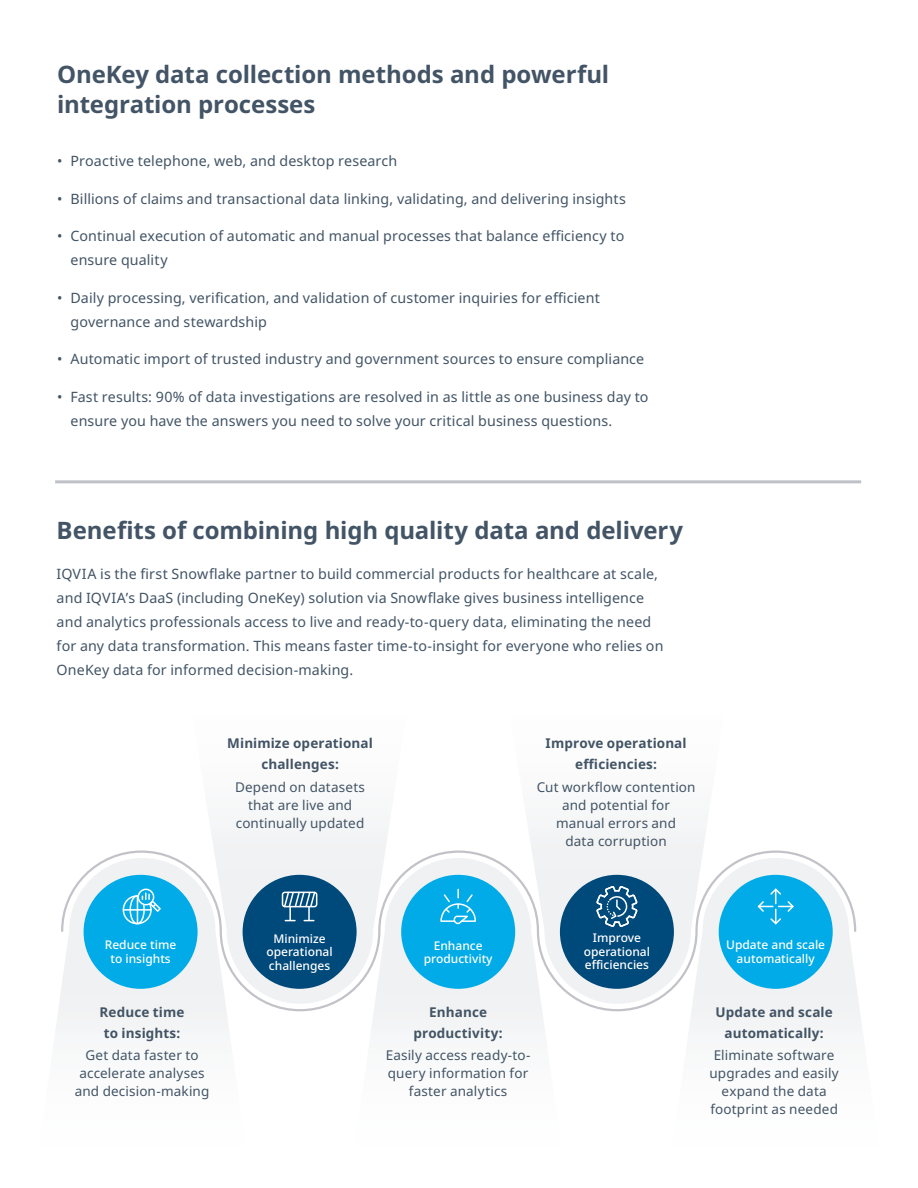
<style>
.page{position:relative;width:918px;height:1188px;background:#fff}
.page>*{position:absolute;margin:0;border:0;box-sizing:border-box;transform-origin:0 0}
.Section_heading{font:700 24px/30px "Noto Sans";letter-spacing:-.005em;color:#425465}
.Body_copy_-_Space{font:14.25px/24px "Noto Sans";letter-spacing:.01em;color:#425465}
.Body_copy_-_Space-2{font:13.5px/18px "Noto Sans";letter-spacing:.01em;color:#425465;text-align:center}
.Body_copy_-_Space-3{font:700 13.5px/21px "Noto Sans";letter-spacing:.01em;color:#425465;text-align:center}
.t1{font:500 12px/13.5px "Noto Sans";color:#fff;text-align:center}
</style>
<div class="page">
<svg style="left:61px;top:850px;width:795px;height:161px"></svg>
<div style="left:84px;top:875px;width:114px;height:114px;background:#00abe7;border-radius:50%"></div>
<div style="left:243px;top:875px;width:114px;height:114px;background:#00497b;border-radius:50%"></div>
<div style="left:401px;top:875px;width:114px;height:114px;background:#00abe7;border-radius:50%"></div>
<div style="left:560px;top:875px;width:114px;height:114px;background:#00497b;border-radius:50%"></div>
<div style="left:719px;top:875px;width:114px;height:114px;background:#00abe7;border-radius:50%"></div>
<svg style="left:69px;top:858px;width:147px;height:74px"></svg>
<hr style="left:123px;top:909px;width:29px;height:2px;background:#fff">
<svg style="left:282px;top:892px;width:35px;height:29px"></svg>
<svg style="left:385px;top:858px;width:146px;height:74px"></svg>
<svg style="left:544px;top:886px;width:147px;height:118px"></svg>
<svg style="left:702px;top:858px;width:147px;height:74px"></svg>
<hr style="left:55px;top:480px;width:806px;height:3px;background:#bfc1c8">
<p class="Section_heading" style="left:57px;top:59px;width:554px">OneKey data collection methods and powerful integration processes</p>
<p class="Body_copy_-_Space" style="left:57px;top:150px;width:342px">• Proactive telephone, web, and desktop research</p>
<p class="Body_copy_-_Space" style="left:57px;top:187px;width:570px">• Billions of claims and transactional data linking, validating, and delivering insights</p>
<p class="Body_copy_-_Space" style="left:71px;top:225px;width:555px;text-indent:-14px">• Continual execution of automatic and manual processes that balance efficiency to ensure quality</p>
<p class="Body_copy_-_Space" style="left:71px;top:286px;width:531px;text-indent:-14px">• Daily processing, verification, and validation of customer inquiries for efficient governance and stewardship</p>
<p class="Body_copy_-_Space" style="left:57px;top:348px;width:589px">• Automatic import of trusted industry and government sources to ensure compliance</p>
<p class="Body_copy_-_Space" style="left:71px;top:385px;width:580px;text-indent:-14px">• Fast results: 90% of data investigations are resolved in as little as one business day to ensure you have the answers you need to solve your critical business questions.</p>
<p class="Section_heading" style="left:57px;top:516px;width:628px">Benefits of combining high quality data and delivery</p>
<p class="Body_copy_-_Space" style="left:57px;top:563px;width:608px">IQVIA is the first Snowflake partner to build commercial products for healthcare at scale, and IQVIA’s DaaS (including OneKey) solution via Snowflake gives business intelligence and analytics professionals access to live and ready-to-query data, eliminating the need for any data transformation. This means faster time-to-insight for everyone who relies on OneKey data for informed decision-making.</p>
<p class="Body_copy_-_Space-3" style="left:227px;top:733px;width:147px">Minimize operational challenges:</p>
<p class="Body_copy_-_Space-2" style="left:235px;top:778px;width:131px">Depend on datasets that are live and continually updated</p>
<p class="Body_copy_-_Space-3" style="left:546px;top:733px;width:143px">Improve operational efficiencies:</p>
<p class="Body_copy_-_Space-2" style="left:537px;top:778px;width:160px">Cut workflow contention and potential for manual errors and<br>data corruption</p>
<p class="t1" style="left:105px;top:939px;width:73px">Reduce time to insights</p>
<p class="t1" style="left:266px;top:933px;width:68px">Minimize operational challenges</p>
<p class="t1" style="left:424px;top:940px;width:70px">Enhance productivity</p>
<p class="t1" style="left:584px;top:932px;width:68px">Improve operational efficiencies</p>
<p class="t1" style="left:726px;top:939px;width:100px">Update and scale automatically</p>
<p class="Body_copy_-_Space-3" style="left:100px;top:1002px;width:86px">Reduce time to insights:</p>
<p class="Body_copy_-_Space-2" style="left:75px;top:1047px;width:136px">Get data faster to accelerate analyses and decision-making</p>
<p class="Body_copy_-_Space-3" style="left:413px;top:1002px;width:91px">Enhance productivity:</p>
<p class="Body_copy_-_Space-2" style="left:386px;top:1047px;width:146px">Easily access ready-to&shy;query information for faster analytics</p>
<p class="Body_copy_-_Space-3" style="left:716px;top:1002px;width:119px">Update and scale automatically:</p>
<p class="Body_copy_-_Space-2" style="left:710px;top:1047px;width:131px">Eliminate software upgrades and easily expand the data footprint as needed</p>
</div>
